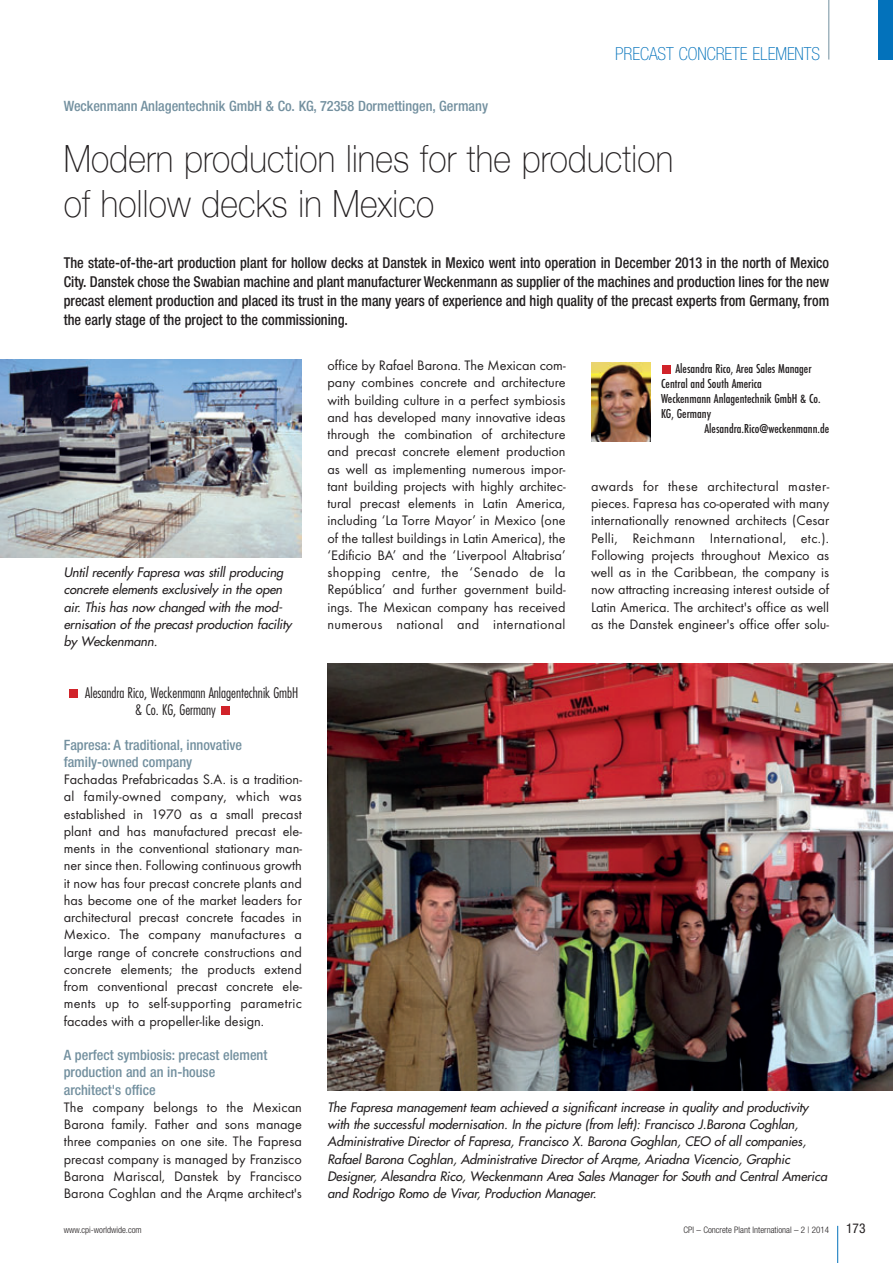
<style>
.page{position:relative;width:893px;height:1263px;background:#fff}
.page>*{position:absolute;margin:0;border:0;box-sizing:border-box;transform-origin:0 0}
.t1{font:100 37.5px/45px "Helvetica Neue";letter-spacing:.005em;color:#231f20;scale:.9 1}
.t2{font:100 condensed 18px "Helvetica Neue";color:#0372bb}
.t3{font:500 condensed 15px/18.8px "Helvetica Neue";color:#231f20;text-align:justify;scale:.95 1}
.t4{font:14.25px/17.2px "Futura T";color:#231f20;text-align:justify}
.t5{font:500 condensed 14.25px/17.2px "Helvetica Neue";color:#73909f}
.t6{font:300 condensed 14.25px/17.2px "Futura";color:#231f20}
.t7{font:500 condensed 13.5px/15px "Futura T";color:#231f20}
.t8{font:condensed 13.5px "Helvetica Neue";color:#231f20}
.t9{font:italic 12.75px/17.2px "Futura";letter-spacing:-.005em;color:#231f20}
.t10{font:300 condensed 9px "Helvetica Neue";color:#231f20}
</style>
<div class="page">
<hr style="left:837px;top:1226px;width:1px;height:37px;background:#0372bb">
<hr style="left:828px;top:0;width:1px;height:60px;background:#73909f">
<div style="left:878px;top:0;width:15px;height:60px;background:#0372bb"></div>
<div style="left:69px;top:689px;width:8px;height:9px;background:#d1232a"></div>
<div style="left:221px;top:706px;width:8px;height:9px;background:#d1232a"></div>
<div style="left:663px;top:365px;width:8px;height:8px;background:#d1232a"></div>
<img style="left:591px;top:363px;width:60px;height:79px">
<img style="left:0;top:360px;width:302px;height:198px">
<img style="left:327px;top:663px;width:566px;height:428px">
<p class="t5" style="left:64px;top:99px;width:426px">Weckenmann Anlagentechnik GmbH &amp; Co. KG, 72358 Dormettingen, Germany</p>
<p class="t2" style="left:615px;top:47px;width:207px">PRECAST CONCRETE ELEMENTS</p>
<h1 class="t1" style="left:64px;top:136px;width:679px">Modern production lines for the production of hollow decks in Mexico</h1>
<p class="t3" style="left:64px;top:255px;width:807px">The state-of-the-art production plant for hollow decks at Danstek in Mexico went into operation in December 2013 in the north of Mexico City. Danstek chose the Swabian machine and plant manufacturer Weckenmann as supplier of the machines and production lines for the new precast element production and placed its trust in the many years of experience and high quality of the precast experts from Germany, from the early stage of the project to the commissioning.</p>
<p class="t9" style="left:64px;top:565px;width:229px">Until recently Fapresa was still producing concrete elements exclusively in the open air. This has now changed with the mod&shy;ernisation of the precast production facility by Weckenmann.</p>
<p class="t6" style="left:135px;top:685px;width:165px;text-indent:-50px">Alesandra Rico, Weckenmann Anlagentechnik GmbH &amp; Co. KG, Germany</p>
<p class="t5" style="left:64px;top:737px;width:180px">Fapresa: A traditional, innovative family-owned company</p>
<p class="t4" style="left:64px;top:772px;width:240px">Fachadas Prefabricadas S.A. is a tradition&shy;al family-owned company, which was established in 1970 as a small precast plant and has manufactured precast ele&shy;ments in the conventional stationary man&shy;ner since then. Following continuous growth it now has four precast concrete plants and has become one of the market leaders for architectural precast concrete facades in Mexico. The company manufactures a large range of concrete constructions and concrete elements; the products extend from conventional precast concrete ele&shy;ments up to self-supporting parametric facades with a propeller-like design.</p>
<p class="t5" style="left:64px;top:1048px;width:205px">A perfect symbiosis: precast element production and an in-house architect's office</p>
<p class="t4" style="left:64px;top:1100px;width:240px">The company belongs to the Mexican Barona family. Father and sons manage three companies on one site. The Fapresa precast company is managed by Franzisco Barona Mariscal, Danstek by Francisco Barona Coghlan and the Arqme architect's</p>
<p class="t4" style="left:327px;top:358px;width:240px">office by Rafael Barona. The Mexican com&shy;pany combines concrete and architecture with building culture in a perfect symbiosis and has developed many innovative ideas through the combination of architecture and precast concrete element production as well as implementing numerous impor&shy;tant building projects with highly architec&shy;tural precast elements in Latin America, including ‘La Torre Mayor’ in Mexico (one of the tallest buildings in Latin America), the ‘Edificio BA’ and the ‘Liverpool Altabrisa’ shopping centre, the ‘Senado de la República’ and further government build&shy;ings. The Mexican company has received numerous national and international</p>
<p class="t7" style="left:661px;top:362px;width:161px;text-indent:14px">Alesandra Rico, Area Sales Manager<br>Central and South America<br>Weckenmann Anlagentechnik GmbH &amp; Co.<br>KG, Germany</p>
<p class="t7" style="left:704px;top:422px;width:126px">Alesandra.Rico@weckenmann.de</p>
<p class="t4" style="left:591px;top:479px;width:240px">awards for these architectural master&shy;pieces. Fapresa has co-operated with many internationally renowned architects (Cesar Pelli, Reichmann International, etc.).<br>Following projects throughout Mexico as well as in the Caribbean, the company is now attracting increasing interest outside of Latin America. The architect's office as well as the Danstek engineer's office offer solu-</p>
<p class="t9" style="left:327px;top:1099px;width:504px">The Fapresa management team achieved a significant increase in quality and productivity with the successful modernisation. In the picture (from left): Francisco J.Barona Coghlan, Administrative Director of Fapresa, Francisco X. Barona Goghlan, CEO of all companies, Rafael Barona Coghlan, Administrative Director of Arqme, Ariadna Vicencio, Graphic Designer, Alesandra Rico, Weckenmann Area Sales Manager for South and Central America and Rodrigo Romo de Vivar, Production Manager.</p>
<p class="t10" style="left:64px;top:1226px;width:79px">www.cpi-worldwide.com</p>
<p class="t10" style="left:683px;top:1226px;width:147px">CPI – Concrete Plant International – 2 | 2014</p>
<p class="t8" style="left:846px;top:1223px;width:21px">173</p>
</div>
